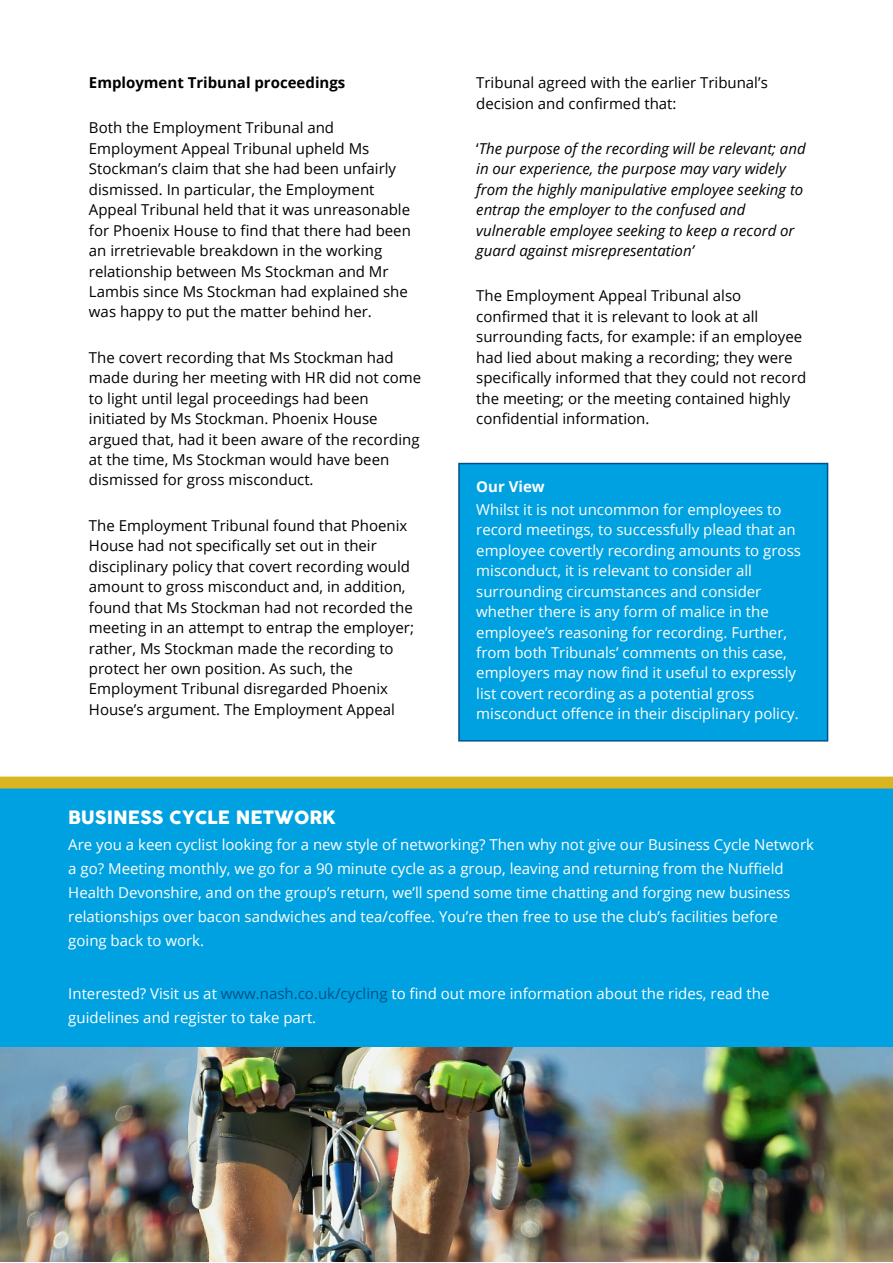
<style>
.page{position:relative;width:893px;height:1263px;background:#fff}
.page>*{position:absolute;margin:0;border:0;box-sizing:border-box;transform-origin:0 0}
.t1{font:18px "Cocogoose";color:#fff}
.t2{font:15px/20.4px "Open Sans";color:#000}
.t3{font:15px/20.4px "Open Sans";color:#fff}
.t4{font:italic 15px/20.4px "Open Sans";color:#000}
.t5{font:700 15px "Open Sans";color:#000}
.t6{font:700 15px "Open Sans";color:#fff}
.s1{font-style:normal}
.s2{color:#005289}
</style>
<div class="page">
<div style="left:458px;top:463px;width:370px;height:278px;background:#00a1e0;border:2px solid #005289"></div>
<div style="left:0;top:783px;width:893px;height:298px;background:#00a1e0"></div>
<svg style="left:0;top:776px;width:893px;height:12px;background:#dcb82b"></svg>
<img style="left:0;top:1047px;width:893px;height:214px">
<p class="t5" style="left:89px;top:77px;width:258px">Employment Tribunal proceedings</p>
<p class="t2" style="left:89px;top:119px;width:323px">Both the Employment Tribunal and Employment Appeal Tribunal upheld Ms Stockman’s claim that she had been unfairly dismissed. In particular, the Employment Appeal Tribunal held that it was unreasonable for Phoenix House to find that there had been an irretrievable breakdown in the working relationship between Ms Stockman and Mr Lambis since Ms Stockman had explained she was happy to put the matter behind her.</p>
<p class="t2" style="left:89px;top:349px;width:334px">The covert recording that Ms Stockman had made during her meeting with HR did not come to light until legal proceedings had been initiated by Ms Stockman. Phoenix House argued that, had it been aware of the recording at the time, Ms Stockman would have been dismissed for gross misconduct.</p>
<p class="t2" style="left:89px;top:517px;width:327px">The Employment Tribunal found that Phoenix House had not specifically set out in their disciplinary policy that covert recording would amount to gross misconduct and, in addition, found that Ms Stockman had not recorded the meeting in an attempt to entrap the employer; rather, Ms Stockman made the recording to protect her own position. As such, the Employment Tribunal disregarded Phoenix House’s argument. The Employment Appeal</p>
<p class="t2" style="left:476px;top:74px;width:293px">Tribunal agreed with the earlier Tribunal’s decision and confirmed that:</p>
<p class="t4" style="left:476px;top:140px;width:331px"><span class="s1">‘</span>The purpose of the recording will be relevant; and in our experience, the purpose may vary widely from the highly manipulative employee seeking to entrap the employer to the confused and vulnerable employee seeking to keep a record or guard against misrepresentation’</p>
<p class="t2" style="left:476px;top:287px;width:332px">The Employment Appeal Tribunal also confirmed that it is relevant to look at all surrounding facts, for example: if an employee had lied about making a recording; they were specifically informed that they could not record the meeting; or the meeting contained highly confidential information.</p>
<p class="t6" style="left:476px;top:481px;width:70px">Our View</p>
<p class="t3" style="left:476px;top:501px;width:326px">Whilst it is not uncommon for employees to record meetings, to successfully plead that an employee covertly recording amounts to gross misconduct, it is relevant to consider all surrounding circumstances and consider whether there is any form of malice in the employee’s reasoning for recording. Further, from both Tribunals’ comments on this case, employers may now find it useful to expressly list covert recording as a potential gross misconduct offence in their disciplinary policy.</p>
<p class="t1" style="left:68px;top:809px;width:269px">BUSINESS CYCLE NETWORK</p>
<p class="t3" style="left:68px;top:834px;width:747px;line-height:24px">Are you a keen cyclist looking for a new style of networking? Then why not give our Business Cycle Network a go? Meeting monthly, we go for a 90 minute cycle as a group, leaving and returning from the Nuffield Health Devonshire, and on the group’s return, we’ll spend some time chatting and forging new business relationships over bacon sandwiches and tea/coffee. You’re then free to use the club’s facilities before going back to work.</p>
<p class="t3" style="left:68px;top:983px;width:703px;line-height:24px">Interested? Visit us at <span class="s2">www.nash.co.uk/cycling</span> to find out more information about the rides, read the guidelines and register to take part.</p>
</div>
